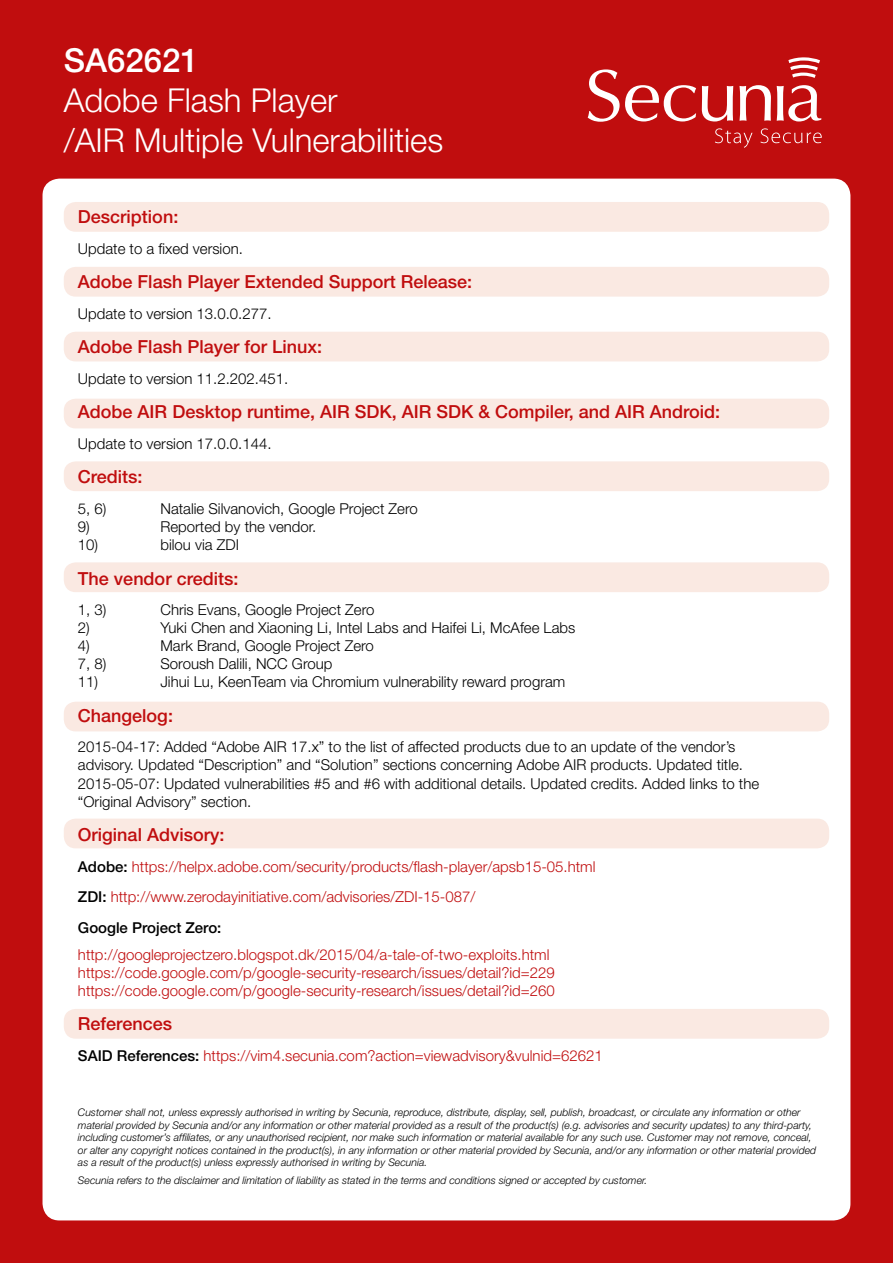
<style>
.page{position:relative;width:893px;height:1263px;background:#c00d0e}
.page>*{position:absolute;margin:0;border:0;box-sizing:border-box;transform-origin:0 0}
.t1{font:300 33px/39.6px "Helvetica Neue LT Std";color:#fff}
.t2{font:500 33px "Helvetica Neue LT Std";color:#fff}
.t3{font:500 18px "Helvetica Neue LT Std";color:#c00d0e}
.t4{font:300 15px/18px "Helvetica Neue LT Std";color:#000}
.t5{font:300 15px/30.8px "Helvetica Neue LT Std";color:#c00d0e}
.t6{font:italic 300 10.5px/12.6px "Helvetica Neue LT Std";color:#000}
.s1{font-weight:500;color:#000}
</style>
<div class="page">
<svg style="left:588px;top:69px;width:108px;height:53px"></svg>
<svg style="left:702px;top:86px;width:31px;height:35px"></svg>
<svg style="left:739px;top:85px;width:32px;height:36px"></svg>
<svg style="left:777px;top:85px;width:44px;height:36px"></svg>
<svg style="left:715px;top:128px;width:37px;height:20px"></svg>
<svg style="left:760px;top:128px;width:62px;height:15px"></svg>
<svg style="left:788px;top:57px;width:32px;height:21px"></svg>
<div style="left:43px;top:179px;width:807px;height:1041px;background:#fff;border-radius:17px"></div>
<div style="left:64px;top:819px;width:765px;height:29px;background:#fae9e2;border-radius:12px"></div>
<div style="left:64px;top:202px;width:765px;height:30px;background:#fae9e2;border-radius:12px"></div>
<div style="left:64px;top:267px;width:765px;height:30px;background:#fae9e2;border-radius:12px"></div>
<div style="left:64px;top:332px;width:765px;height:29px;background:#fae9e2;border-radius:12px"></div>
<div style="left:64px;top:399px;width:765px;height:29px;background:#fae9e2;border-radius:12px"></div>
<div style="left:64px;top:461px;width:765px;height:30px;background:#fae9e2;border-radius:12px"></div>
<div style="left:64px;top:562px;width:765px;height:30px;background:#fae9e2;border-radius:12px"></div>
<div style="left:64px;top:702px;width:765px;height:29px;background:#fae9e2;border-radius:12px"></div>
<div style="left:64px;top:1009px;width:765px;height:30px;background:#fae9e2;border-radius:12px"></div>
<h1 class="t2" style="left:64px;top:41px;width:137px">SA62621</h1>
<h1 class="t1" style="left:64px;top:80px;width:381px">Adobe Flash Player<br>/AIR Multiple Vulnerabilities</h1>
<h2 class="t3" style="left:78px;top:206px;width:102px">Description:</h2>
<h3 class="t4" style="left:78px;top:239px;width:167px">Update to a fixed version.</h3>
<h2 class="t3" style="left:78px;top:271px;width:396px">Adobe Flash Player Extended Support Release:</h2>
<h3 class="t4" style="left:78px;top:304px;width:195px">Update to version 13.0.0.277.</h3>
<h2 class="t3" style="left:78px;top:336px;width:246px">Adobe Flash Player for Linux:</h2>
<h3 class="t4" style="left:78px;top:369px;width:212px">Update to version 11.2.202.451.</h3>
<h2 class="t3" style="left:78px;top:401px;width:644px">Adobe AIR Desktop runtime, AIR SDK, AIR SDK &amp; Compiler, and AIR Android:</h2>
<h3 class="t4" style="left:78px;top:434px;width:195px">Update to version 17.0.0.144.</h3>
<h2 class="t3" style="left:78px;top:466px;width:66px">Credits:</h2>
<h3 class="t4" style="left:78px;top:500px;width:30px">5, 6)</h3>
<h3 class="t4" style="left:160px;top:500px;width:259px">Natalie Silvanovich, Google Project Zero</h3>
<h3 class="t4" style="left:78px;top:518px;width:13px">9)</h3>
<h3 class="t4" style="left:160px;top:518px;width:157px">Reported by the vendor.</h3>
<h3 class="t4" style="left:78px;top:536px;width:22px">10)</h3>
<h3 class="t4" style="left:160px;top:536px;width:80px">bilou via ZDI</h3>
<h2 class="t3" style="left:78px;top:567px;width:162px">The vendor credits:</h2>
<h3 class="t4" style="left:78px;top:601px;width:30px">1, 3)</h3>
<h3 class="t4" style="left:160px;top:601px;width:215px">Chris Evans, Google Project Zero</h3>
<h3 class="t4" style="left:78px;top:619px;width:13px">2)</h3>
<h3 class="t4" style="left:160px;top:619px;width:416px">Yuki Chen and Xiaoning Li, Intel Labs and Haifei Li, McAfee Labs</h3>
<h3 class="t4" style="left:78px;top:637px;width:13px">4)</h3>
<h3 class="t4" style="left:160px;top:637px;width:215px">Mark Brand, Google Project Zero</h3>
<h3 class="t4" style="left:78px;top:655px;width:30px">7, 8)</h3>
<h3 class="t4" style="left:160px;top:655px;width:174px">Soroush Dalili, NCC Group</h3>
<h3 class="t4" style="left:78px;top:673px;width:22px">11)</h3>
<h3 class="t4" style="left:160px;top:673px;width:406px">Jihui Lu, KeenTeam via Chromium vulnerability reward program</h3>
<h2 class="t3" style="left:78px;top:705px;width:97px">Changelog:</h2>
<p class="t4" style="left:78px;top:738px;width:683px">2015-04-17: Added “Adobe AIR 17.x” to the list of affected products due to an update of the vendor’s advisory. Updated “Description” and “Solution” sections concerning Adobe AIR products. Updated title.<br>2015-05-07: Updated vulnerabilities #5 and #6 with additional details. Updated credits. Added links to the “Original Advisory” section.</p>
<h2 class="t3" style="left:78px;top:824px;width:148px">Original Advisory:</h2>
<h3 class="t5" style="left:78px;top:850px;width:519px"><span class="s1">Adobe:</span> https://helpx.adobe.com/security/products/flash-player/apsb15-05.html<br><span class="s1">ZDI:</span> http://www.zerodayinitiative.com/advisories/ZDI-15-087/<br><span class="s1">Google Project Zero:</span></h3>
<p class="t5" style="left:78px;top:945px;width:478px;line-height:18px">http://googleprojectzero.blogspot.dk/2015/04/a-tale-of-two-exploits.html https://code.google.com/p/google-security-research/issues/detail?id=229 https://code.google.com/p/google-security-research/issues/detail?id=260</p>
<h2 class="t3" style="left:78px;top:1013px;width:96px">References</h2>
<h3 class="t5" style="left:78px;top:1040px;width:526px"><span class="s1">SAID References:</span> https://vim4.secunia.com?action=viewadvisory&amp;vulnid=62621</h3>
<p class="t6" style="left:78px;top:1106px;width:740px">Customer shall not, unless expressly authorised in writing by Secunia, reproduce, distribute, display, sell, publish, broadcast, or circulate any information or other material provided by Secunia and/or any information or other material provided as a result of the product(s) (e.g. advisories and security updates) to any third-party, including customer’s affiliates, or any unauthorised recipient, nor make such information or material available for any such use. Customer may not remove, conceal, or alter any copyright notices contained in the product(s), in any information or other material provided by Secunia, and/or any information or other material provided as a result of the product(s) unless expressly authorised in writing by Secunia.</p>
<p class="t6" style="left:78px;top:1174px;width:571px">Secunia refers to the disclaimer and limitation of liability as stated in the terms and conditions signed or accepted by customer.</p>
</div>
